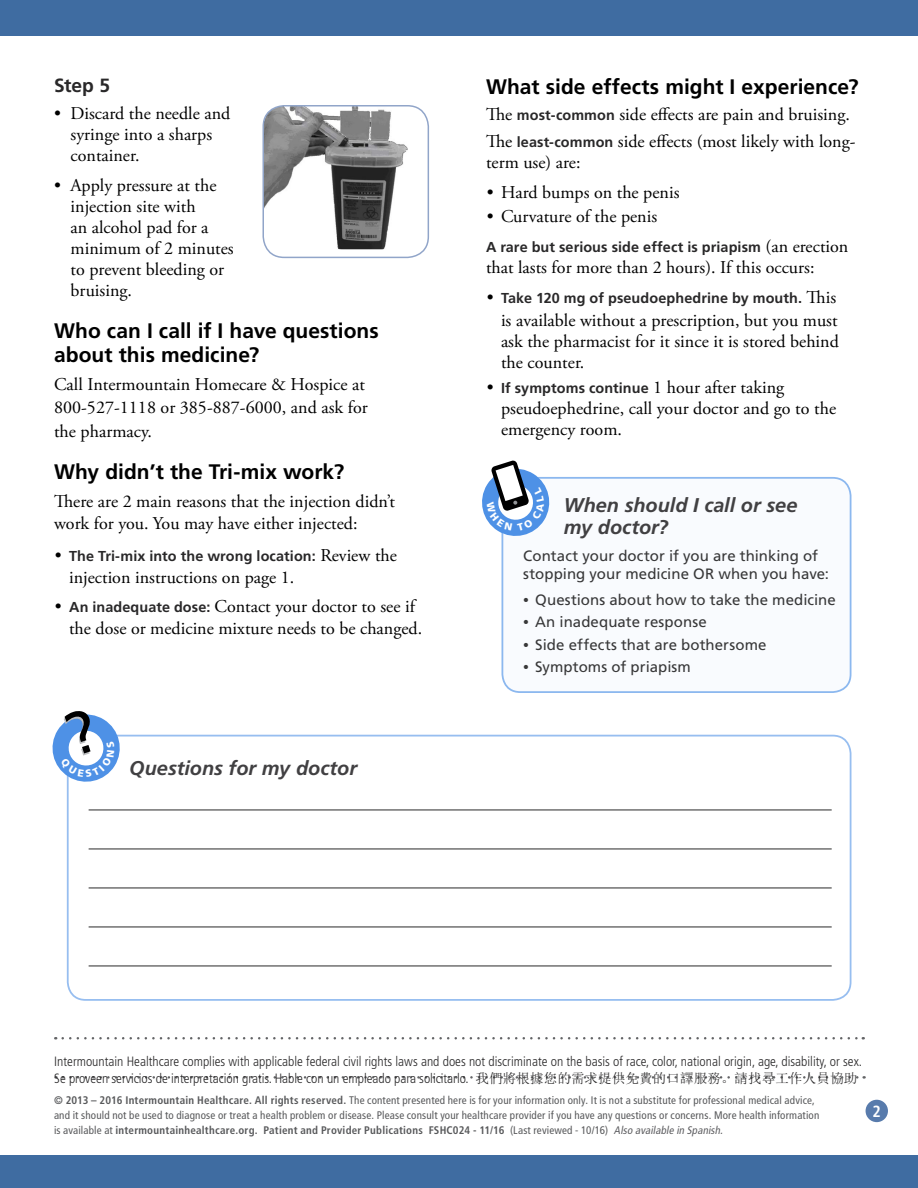
<style>
.page{position:relative;width:918px;height:1188px;background:#fff}
.page>*{position:absolute;margin:0;border:0;box-sizing:border-box;transform-origin:0 0}
.Level_1__h2{font:700 21px/24px "Frutiger LT Std";color:#000}
.Opening_paragraph{font:italic 700 19.8px/22.5px "Frutiger LT Std";color:#414042}
.Level_2__h3{font:700 19.2px "Frutiger LT Std";color:#292829}
.Main__p{font:18px/21px "Adobe Garamond Pro";color:#000}
.Main_tight_1{font:18px/22.5px "Adobe Garamond Pro";color:#000}
.Page_Number{font:700 condensed 16.2px "Frutiger LT Std";color:#fff}
.Main_table{font:15px/18px "Frutiger LT Std";letter-spacing:.005em;color:#383839}
.Main_tight_1-2{font:700 14.4px "Frutiger LT Std";letter-spacing:.005em;color:#292829}
.t1{font:300 condensed 13.5px/16.5px "Frutiger LT Std";color:#292829}
.Footer___h6{font:condensed 10.95px/15px "Frutiger LT Std";letter-spacing:.015em;color:#58595b}
.s1{font-family:"Adobe Garamond Pro";font-weight:400;font-size:18px;color:#000}
.s2{font-family:"Frutiger LT Std";font-weight:700;font-size:14.4px;color:#292829}
.s3{font-family:"Adobe Garamond Pro"}
.s4{font-family:"Sim Sun";font-weight:400;font-stretch:normal}
.s5{font-weight:700}
.s6{font-style:italic;color:#5d5d60}
</style>
<div class="page">
<div style="left:0;top:0;width:918px;height:35px;background:#3f6ca1"></div>
<div style="left:0;top:1156px;width:918px;height:32px;background:#3f6ca1"></div>
<div style="left:866px;top:1100px;width:22px;height:22px;background:#587bac;border-radius:50%"></div>
<svg style="left:63px;top:1076px;width:802px;height:3px"></svg>
<img style="left:265px;top:108px;width:143px;height:141px">
<div style="left:262px;top:105px;width:167px;height:153px;border:2px solid #91a5c9;border-radius:21px"></div>
<div style="left:502px;top:478px;width:349px;height:214px;background:#f9fbfe;border-radius:18px"></div>
<div style="left:502px;top:477px;width:349px;height:216px;border:2px solid #8cb8ef;border-radius:18px"></div>
<div style="left:67px;top:735px;width:784px;height:266px;border:2px solid #97bef0;border-radius:18px"></div>
<hr style="left:89px;top:810px;width:743px;height:1px;background:#292829">
<hr style="left:89px;top:849px;width:743px;height:1px;background:#292829">
<hr style="left:89px;top:888px;width:743px;height:1px;background:#292829">
<hr style="left:89px;top:927px;width:743px;height:1px;background:#292829">
<hr style="left:89px;top:966px;width:743px;height:1px;background:#292829">
<svg style="left:63px;top:1037px;width:801px;height:3px"></svg>
<svg style="left:482px;top:460px;width:72px;height:81px"></svg>
<svg style="left:52px;top:711px;width:72px;height:75px"></svg>
<p class="Level_2__h3" style="left:54px;top:74px;width:57px">Step 5</p>
<p class="Main__p" style="left:71px;top:103px;width:161px;text-indent:-16px">• Discard the needle and syringe into a sharps container.</p>
<p class="Main__p" style="left:71px;top:175px;width:165px;text-indent:-16px">• Apply pressure at the injection site with<br>an alcohol pad for a minimum of 2 minutes to prevent bleeding or bruising.</p>
<p class="Level_1__h2" style="left:54px;top:318px;width:326px">Who can I call if I have questions about this medicine?</p>
<p class="Main__p" style="left:54px;top:373px;width:315px;line-height:23.2px">Call Intermountain Homecare &amp; Hospice at<br>800-527-1118 or 385-887-6000, and ask for the pharmacy.</p>
<p class="Level_1__h2" style="left:54px;top:460px;width:292px">Why didn’t the Tri-mix work?</p>
<p class="Main_tight_1" style="left:54px;top:490px;width:343px">There are 2 main reasons that the injection didn’t work for you. You may have either injected:</p>
<p class="Main_tight_1-2" style="left:55px;top:547px;width:344px"><span class="s1">•</span> The Tri-mix into the wrong location: <span class="s1">Review the</span></p>
<p class="Main__p" style="left:69px;top:568px;width:227px">injection instructions on page 1.</p>
<p class="Main__p" style="left:69px;top:595px;width:355px;line-height:22.5px;text-indent:-14px">• <span class="s2">An inadequate dose:</span> Contact your doctor to see if the dose or medicine mixture needs to be changed.</p>
<p class="Opening_paragraph" style="left:129px;top:757px;width:230px">Questions for my doctor</p>
<p class="Level_1__h2" style="left:486px;top:75px;width:374px">What side effects might I experience?</p>
<p class="Main_tight_1" style="left:486px;top:104px;width:365px">The <span class="s2">most-common</span> side effects are pain and bruising.</p>
<p class="Main_tight_1" style="left:486px;top:131px;width:371px;line-height:21px">The <span class="s2">least-common</span> side effects (most likely with long&shy;term use) are:</p>
<p class="Main__p" style="left:487px;top:182px;width:194px">• Hard bumps on the penis</p>
<p class="Main__p" style="left:487px;top:206px;width:172px">• Curvature of the penis</p>
<p class="Main_tight_1-2" style="left:486px;top:239px;width:364px">A rare but serious side effect is priapism <span class="s1">(an erection</span></p>
<p class="Main_tight_1" style="left:486px;top:257px;width:330px">that lasts for more than 2 hours). If this occurs:</p>
<p class="Main_tight_1-2" style="left:487px;top:290px;width:351px"><span class="s1">•</span> Take 120 mg of pseudoephedrine by mouth. <span class="s1">This</span></p>
<p class="Main__p" style="left:501px;top:310px;width:339px;text-align:justify">is available without a prescription, but you must ask the pharmacist for it since it is stored behind the counter.</p>
<p class="Main_tight_1-2" style="left:487px;top:380px;width:299px"><span class="s1">•</span> If symptoms continue <span class="s1">1 hour after taking</span></p>
<p class="Main__p" style="left:501px;top:398px;width:337px">pseudoephedrine, call your doctor and go to the emergency room.</p>
<p class="Opening_paragraph" style="left:564px;top:494px;width:235px">When should I call or see my doctor?</p>
<p class="Main_table" style="left:523px;top:547px;width:307px">Contact your doctor if you are thinking of stopping your medicine OR when you have:</p>
<p class="Main_table" style="left:523px;top:591px;width:314px"><span class="s3">•</span> Questions about how to take the medicine</p>
<p class="Main_table" style="left:523px;top:613px;width:185px"><span class="s3">•</span> An inadequate response</p>
<p class="Main_table" style="left:523px;top:636px;width:245px"><span class="s3">•</span> Side effects that are bothersome</p>
<p class="Main_table" style="left:523px;top:658px;width:169px"><span class="s3">•</span> Symptoms of priapism</p>
<p class="t1" style="left:54px;top:1053px;width:809px">Intermountain Healthcare complies with applicable federal civil rights laws and does not discriminate on the basis of race, color, national origin, age, disability, or sex.<br>Se proveen servicios de interpretación gratis. Hable con un empleado para solicitarlo. <span class="s4">我們將根據您的需求提供免費的口譯服務。請找尋工作人員協助</span></p>
<p class="Footer___h6" style="left:54px;top:1093px;width:767px"><span class="s5">© 2013 – 2016 Intermountain Healthcare. All rights reserved.</span> The content presented here is for your information only. It is not a substitute for professional medical advice, and it should not be used to diagnose or treat a health problem or disease. Please consult your healthcare provider if you have any questions or concerns. More health information is available at <span class="s5">intermountainhealthcare.org. Patient and Provider Publications FSHC024 - 11/16</span> (Last reviewed - 10/16) <span class="s6">Also available in Spanish.</span></p>
<p class="Page_Number" style="left:873px;top:1101px;width:10px">2</p>
</div>
